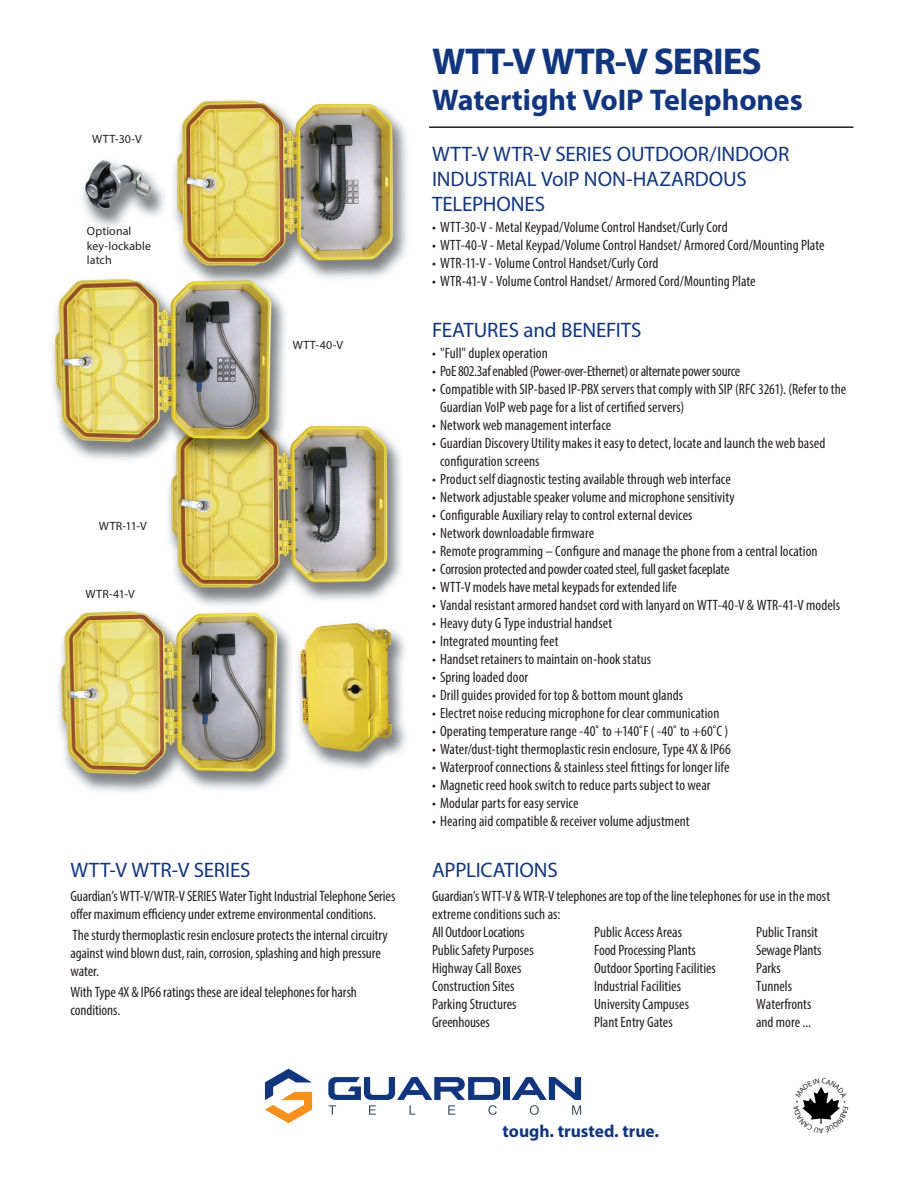
<style>
.page{position:relative;width:918px;height:1188px;background:#fff}
.page>*{position:absolute;margin:0;border:0;box-sizing:border-box;transform-origin:0 0}
.Heading_1{font:700 37.5px "Myriad Pro";letter-spacing:-.025em;color:#11367e}
.Heading_2_w_underline{font:700 30px "Myriad Pro";letter-spacing:-.005em;color:#11367e}
.Paragraph_Heading{font:21px/25.2px "Myriad Pro";letter-spacing:-.005em;color:#11367e}
.t1{font:700 17.4px "Myriad Pro";color:#11367e}
.Paragraph{font:condensed 15px/18px "Myriad Pro";color:#231f20}
.Paragraph_Applications{font:condensed 15px "Myriad Pro";color:#231f20}
.Paragraph-2{font:condensed 15px "Myriad Pro";letter-spacing:-.02em;color:#231f20}
.Paragraph_Applications-2{font:condensed 15px "Myriad Pro";letter-spacing:-.02em;color:#231f20}
.Image_Caption{font:12px/14.4px "Myriad Pro";letter-spacing:.01em;color:#231f20}
</style>
<div class="page">
<img style="left:52px;top:100px;width:355px;height:692px">
<hr style="left:429px;top:126px;width:424px;height:2px;background:#231f20">
<div style="left:503px;top:1077px;width:7px;height:23px;background:#11367e"></div>
<svg style="left:265px;top:1069px;width:47px;height:54px"></svg>
<svg style="left:328px;top:1077px;width:172px;height:38px"></svg>
<svg style="left:512px;top:1077px;width:69px;height:38px"></svg>
<svg style="left:802px;top:1086px;width:38px;height:38px"></svg>
<p class="Image_Caption" style="left:92px;top:131px;width:51px">WTT-30-V</p>
<p class="Image_Caption" style="left:87px;top:224px;width:66px">Optional key-lockable latch</p>
<p class="Image_Caption" style="left:99px;top:519px;width:49px">WTR-11-V</p>
<p class="Image_Caption" style="left:85px;top:587px;width:51px">WTR-41-V</p>
<p class="Image_Caption" style="left:293px;top:338px;width:52px">WTT-40-V</p>
<p class="Paragraph_Heading" style="left:70px;top:857px;width:182px">WTT-V WTR-V SERIES</p>
<p class="Paragraph" style="left:70px;top:887px;width:326px">Guardian’s WTT-V/WTR-V SERIES Water Tight Industrial Telephone Series offer maximum efficiency under extreme environmental conditions.</p>
<p class="Paragraph" style="left:70px;top:926px;width:319px">The sturdy thermoplastic resin enclosure protects the internal circuitry against wind blown dust, rain, corrosion, splashing and high pressure water.</p>
<p class="Paragraph" style="left:70px;top:983px;width:288px">With Type 4X &amp; IP66 ratings these are ideal telephones for harsh conditions.</p>
<p class="Heading_1" style="left:432px;top:37px;width:331px">WTT-V WTR-V SERIES</p>
<p class="Heading_2_w_underline" style="left:432px;top:81px;width:372px">Watertight VoIP Telephones</p>
<p class="Paragraph_Heading" style="left:432px;top:141px;width:359px">WTT-V WTR-V SERIES OUTDOOR/INDOOR<br>INDUSTRIAL VoIP NON-HAZARDOUS<br>TELEPHONES</p>
<p class="Paragraph" style="left:432px;top:218px;width:297px">• WTT-30-V - Metal Keypad/Volume Control Handset/Curly Cord</p>
<p class="Paragraph" style="left:432px;top:236px;width:394px">• WTT-40-V - Metal Keypad/Volume Control Handset/ Armored Cord/Mounting Plate</p>
<p class="Paragraph" style="left:432px;top:254px;width:228px">• WTR-11-V - Volume Control Handset/Curly Cord</p>
<p class="Paragraph" style="left:432px;top:272px;width:325px">• WTR-41-V - Volume Control Handset/ Armored Cord/Mounting Plate</p>
<p class="Paragraph_Heading" style="left:432px;top:317px;width:211px">FEATURES and BENEFITS</p>
<p class="Paragraph" style="left:432px;top:344px;width:117px">• "Full" duplex operation</p>
<p class="Paragraph-2" style="left:432px;top:362px;width:310px">• PoE 802.3af enabled (Power-over-Ethernet) or alternate power source</p>
<p class="Paragraph" style="left:440px;top:380px;width:408px;text-indent:-8px">• Compatible with SIP-based IP-PBX servers that comply with SIP (RFC 3261). (Refer to the<br>Guardian VoIP web page for a list of certified servers)</p>
<p class="Paragraph" style="left:432px;top:416px;width:181px">• Network web management interface</p>
<p class="Paragraph" style="left:440px;top:434px;width:387px;text-indent:-8px">• Guardian Discovery Utility makes it easy to detect, locate and launch the web based configuration screens</p>
<p class="Paragraph" style="left:432px;top:470px;width:300px">• Product self diagnostic testing available through web interface</p>
<p class="Paragraph" style="left:432px;top:488px;width:304px">• Network adjustable speaker volume and microphone sensitivity</p>
<p class="Paragraph" style="left:432px;top:506px;width:262px">• Configurable Auxiliary relay to control external devices</p>
<p class="Paragraph" style="left:432px;top:524px;width:164px">• Network downloadable firmware</p>
<p class="Paragraph" style="left:432px;top:542px;width:387px">• Remote programming – Configure and manage the phone from a central location</p>
<p class="Paragraph" style="left:432px;top:560px;width:299px">• Corrosion protected and powder coated steel, full gasket faceplate</p>
<p class="Paragraph" style="left:432px;top:578px;width:246px">• WTT-V models have metal keypads for extended life</p>
<p class="Paragraph" style="left:432px;top:596px;width:409px">• Vandal resistant armored handset cord with lanyard on WTT-40-V &amp; WTR-41-V models</p>
<p class="Paragraph" style="left:432px;top:614px;width:182px">• Heavy duty G Type industrial handset</p>
<p class="Paragraph" style="left:432px;top:632px;width:128px">• Integrated mounting feet</p>
<p class="Paragraph" style="left:432px;top:650px;width:221px">• Handset retainers to maintain on-hook status</p>
<p class="Paragraph" style="left:432px;top:668px;width:98px">• Spring loaded door</p>
<p class="Paragraph" style="left:432px;top:686px;width:253px">• Drill guides provided for top &amp; bottom mount glands</p>
<p class="Paragraph" style="left:432px;top:704px;width:289px">• Electret noise reducing microphone for clear communication</p>
<p class="Paragraph" style="left:432px;top:722px;width:298px">• Operating temperature range -40˚ to +140˚F ( -40˚ to +60˚C )</p>
<p class="Paragraph" style="left:432px;top:740px;width:300px">• Water/dust-tight thermoplastic resin enclosure, Type 4X &amp; IP66</p>
<p class="Paragraph" style="left:432px;top:758px;width:299px">• Waterproof connections &amp; stainless steel fittings for longer life</p>
<p class="Paragraph" style="left:432px;top:776px;width:280px">• Magnetic reed hook switch to reduce parts subject to wear</p>
<p class="Paragraph" style="left:432px;top:794px;width:148px">• Modular parts for easy service</p>
<p class="Paragraph" style="left:432px;top:812px;width:259px">• Hearing aid compatible &amp; receiver volume adjustment</p>
<p class="Paragraph_Heading" style="left:432px;top:857px;width:127px">APPLICATIONS</p>
<p class="Paragraph" style="left:432px;top:887px;width:400px">Guardian’s WTT-V &amp; WTR-V telephones are top of the line telephones for use in the most extreme conditions such as:</p>
<p class="Paragraph_Applications-2" style="left:432px;top:923px;width:94px">All Outdoor Locations</p>
<p class="Paragraph_Applications" style="left:594px;top:923px;width:89px">Public Access Areas</p>
<p class="Paragraph_Applications" style="left:756px;top:923px;width:63px">Public Transit</p>
<p class="Paragraph_Applications" style="left:432px;top:941px;width:103px">Public Safety Purposes</p>
<p class="Paragraph_Applications" style="left:594px;top:941px;width:103px">Food Processing Plants</p>
<p class="Paragraph_Applications" style="left:756px;top:941px;width:67px">Sewage Plants</p>
<p class="Paragraph_Applications" style="left:432px;top:959px;width:91px">Highway Call Boxes</p>
<p class="Paragraph_Applications" style="left:594px;top:959px;width:123px">Outdoor Sporting Facilities</p>
<p class="Paragraph_Applications" style="left:756px;top:959px;width:26px">Parks</p>
<p class="Paragraph_Applications" style="left:432px;top:977px;width:84px">Construction Sites</p>
<p class="Paragraph_Applications" style="left:594px;top:977px;width:88px">Industrial Facilities</p>
<p class="Paragraph_Applications" style="left:756px;top:977px;width:38px">Tunnels</p>
<p class="Paragraph_Applications" style="left:432px;top:995px;width:86px">Parking Structures</p>
<p class="Paragraph_Applications" style="left:594px;top:995px;width:96px">University Campuses</p>
<p class="Paragraph_Applications" style="left:756px;top:995px;width:57px">Waterfronts</p>
<p class="Paragraph_Applications" style="left:432px;top:1013px;width:59px">Greenhouses</p>
<p class="Paragraph_Applications" style="left:594px;top:1013px;width:80px">Plant Entry Gates</p>
<p class="Paragraph_Applications" style="left:756px;top:1013px;width:56px">and more ...</p>
<p class="t1" style="left:503px;top:1120px;width:158px">tough. trusted. true.</p>
</div>
